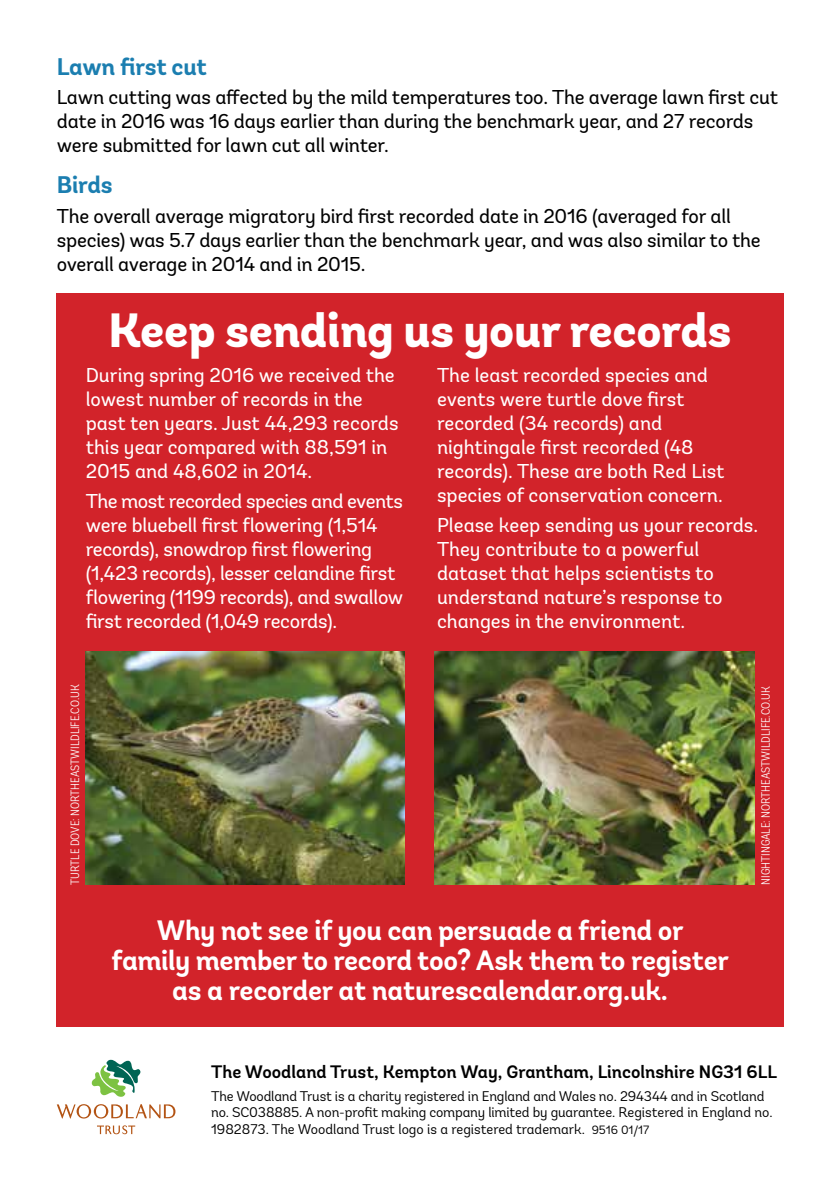
<style>
.page{position:relative;width:840px;height:1191px;background:#fff}
.page>*{position:absolute;margin:0;border:0;box-sizing:border-box;transform-origin:0 0}
.t1{font:800 48px "Andes";letter-spacing:-.01em;color:#fff}
.t2{font:700 28px/30px "Andes";letter-spacing:-.015em;color:#fff;text-align:center}
.t3{font:700 24px "Andes";letter-spacing:-.01em;color:#1b7eb0}
.t4{font:20px/24px "Andes";color:#fff}
.t5{font:20px/24px "Andes";letter-spacing:-.01em;color:#000}
.t6{font:600 18px "Andes";color:#000}
.t7{font:14px/16.8px "Andes";letter-spacing:-.01em;color:#000}
.t8{font:300 condensed 12px "Andes";color:#fff}
.s1{font-size:12px}
</style>
<div class="page">
<svg style="left:92px;top:1059px;width:48px;height:38px"></svg>
<svg style="left:57px;top:1104px;width:118px;height:14px"></svg>
<svg style="left:97px;top:1125px;width:38px;height:9px"></svg>
<div style="left:56px;top:293px;width:726px;height:733px;background:#d2232a"></div>
<img style="left:434px;top:651px;width:319px;height:233px">
<img style="left:85px;top:651px;width:319px;height:233px">
<p class="t3" style="left:57px;top:51px;width:152px">Lawn first cut</p>
<p class="t5" style="left:57px;top:86px;width:722px">Lawn cutting was affected by the mild temperatures too. The average lawn first cut date in 2016 was 16 days earlier than during the benchmark year, and 27 records were submitted for lawn cut all winter.</p>
<p class="t3" style="left:57px;top:170px;width:57px">Birds</p>
<p class="t5" style="left:57px;top:204px;width:705px">The overall average migratory bird first recorded date in 2016 (averaged for all species) was 5.7 days earlier than the benchmark year, and was also similar to the overall average in 2014 and in 2015.</p>
<h1 class="t1" style="left:108px;top:300px;width:624px">Keep sending us your records</h1>
<p class="t4" style="left:86px;top:363px;width:314px">During spring 2016 we received the lowest number of records in the past ten years. Just 44,293 records this year compared with 88,591 in<br>2015 and 48,602 in 2014.</p>
<p class="t4" style="left:86px;top:489px;width:319px">The most recorded species and events were bluebell first flowering (1,514 records), snowdrop first flowering (1,423 records), lesser celandine first flowering (1199 records), and swallow first recorded (1,049 records).</p>
<p class="t4" style="left:437px;top:363px;width:289px">The least recorded species and events were turtle dove first recorded (34 records) and nightingale first recorded (48 records). These are both Red List species of conservation concern.</p>
<p class="t4" style="left:437px;top:513px;width:322px">Please keep sending us your records.<br>They contribute to a powerful dataset that helps scientists to understand nature’s response to changes in the environment.</p>
<p class="t8" style="left:68px;top:884px;width:201px;rotate:-90deg">TURTLE DOVE: NORTHEASTWILDLIFE.CO.UK</p>
<p class="t8" style="left:758px;top:884px;width:200px;rotate:-90deg">NIGHTINGALE: NORTHEASTWILDLIFE.CO.UK</p>
<h2 class="t2" style="left:111px;top:915px;width:619px">Why not see if you can persuade a friend or<br>family member to record too? Ask them to register as a recorder at naturescalendar.org.uk.</h2>
<p class="t6" style="left:211px;top:1060px;width:567px">The Woodland Trust, Kempton Way, Grantham, Lincolnshire NG31 6LL</p>
<p class="t7" style="left:211px;top:1087px;width:562px">The Woodland Trust is a charity registered in England and Wales no. 294344 and in Scotland no. SC038885. A non-profit making company limited by guarantee. Registered in England no.<br>1982873. The Woodland Trust logo is a registered trademark. <span class="s1">9516 01/17</span></p>
</div>
